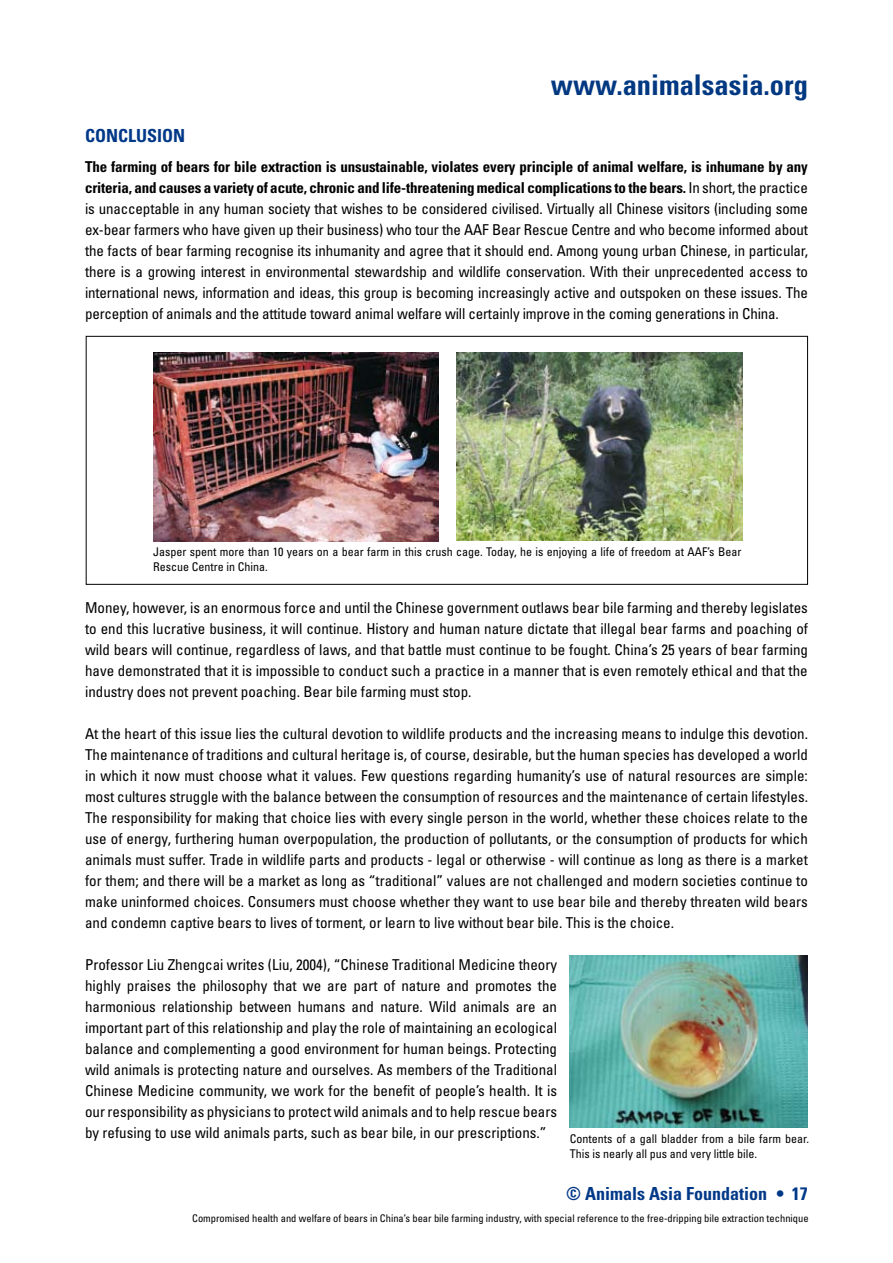
<style>
.page{position:relative;width:893px;height:1263px;background:#fff}
.page>*{position:absolute;margin:0;border:0;box-sizing:border-box;transform-origin:0 0}
.t1{font:700 condensed 28.5px "Univers";color:#003882}
.t2{font:700 condensed 18px "Univers";color:#003888}
.t3{font:condensed 15px/21px "Univers";color:#000;text-align:justify}
.t4{font:condensed 12px/15px "Univers";color:#000}
.t5{font:condensed 10.5px "Univers";color:#000}
.s1{font-weight:700}
</style>
<div class="page">
<img style="left:153px;top:352px;width:286px;height:189px">
<img style="left:457px;top:352px;width:286px;height:189px">
<div style="left:86px;top:336px;width:722px;height:249px;border:1px solid #000"></div>
<img style="left:570px;top:956px;width:238px;height:172px">
<h1 class="t1" style="left:551px;top:67px;width:259px">www.animalsasia.org</h1>
<p class="t2" style="left:85px;top:124px;width:102px">Conclusion</p>
<p class="t3" style="left:85px;top:156px;width:724px"><span class="s1">The farming of bears for bile extraction is unsustainable, violates every principle of animal welfare, is inhumane by any criteria, and causes a variety of acute, chronic and life-threatening medical complications to the bears.</span> In short, the practice is unacceptable in any human society that wishes to be considered civilised. Virtually all Chinese visitors (including some ex-bear farmers who have given up their business) who tour the AAF Bear Rescue Centre and who become informed about the facts of bear farming recognise its inhumanity and agree that it should end. Among young urban Chinese, in particular, there is a growing interest in environmental stewardship and wildlife conservation. With their unprecedented access to international news, information and ideas, this group is becoming increasingly active and outspoken on these issues. The perception of animals and the attitude toward animal welfare will certainly improve in the coming generations in China.</p>
<p class="t4" style="left:153px;top:544px;width:590px">Jasper spent more than 10 years on a bear farm in this crush cage. Today, he is enjoying a life of freedom at AAF’s Bear<br>Rescue Centre in China.</p>
<p class="t3" style="left:85px;top:597px;width:724px">Money, however, is an enormous force and until the Chinese government outlaws bear bile farming and thereby legislates to end this lucrative business, it will continue. History and human nature dictate that illegal bear farms and poaching of wild bears will continue, regardless of laws, and that battle must continue to be fought. China’s 25 years of bear farming have demonstrated that it is impossible to conduct such a practice in a manner that is even remotely ethical and that the industry does not prevent poaching. Bear bile farming must stop.</p>
<p class="t3" style="left:85px;top:723px;width:724px">At the heart of this issue lies the cultural devotion to wildlife products and the increasing means to indulge this devotion.<br>The maintenance of traditions and cultural heritage is, of course, desirable, but the human species has developed a world in which it now must choose what it values. Few questions regarding humanity’s use of natural resources are simple: most cultures struggle with the balance between the consumption of resources and the maintenance of certain lifestyles.<br>The responsibility for making that choice lies with every single person in the world, whether these choices relate to the use of energy, furthering human overpopulation, the production of pollutants, or the consumption of products for which animals must suffer. Trade in wildlife parts and products - legal or otherwise - will continue as long as there is a market for them; and there will be a market as long as “traditional” values are not challenged and modern societies continue to make uninformed choices. Consumers must choose whether they want to use bear bile and thereby threaten wild bears and condemn captive bears to lives of torment, or learn to live without bear bile. This is the choice.</p>
<p class="t3" style="left:85px;top:954px;width:474px">Professor Liu Zhengcai writes (Liu, 2004), “Chinese Traditional Medicine theory highly praises the philosophy that we are part of nature and promotes the harmonious relationship between humans and nature. Wild animals are an important part of this relationship and play the role of maintaining an ecological balance and complementing a good environment for human beings. Protecting wild animals is protecting nature and ourselves. As members of the Traditional Chinese Medicine community, we work for the benefit of people’s health. It is our responsibility as physicians to protect wild animals and to help rescue bears by refusing to use wild animals parts, such as bear bile, in our prescriptions.”</p>
<p class="t4" style="left:570px;top:1131px;width:241px;line-height:14.4px">Contents of a gall bladder from a bile farm bear.<br>This is nearly all pus and very little bile.</p>
<p class="t2" style="left:566px;top:1182px;width:242px">© Animals Asia Foundation • 17</p>
<p class="t5" style="left:192px;top:1211px;width:618px">Compromised health and welfare of bears in China’s bear bile farming industry, with special reference to the free-dripping bile extraction technique</p>
</div>
